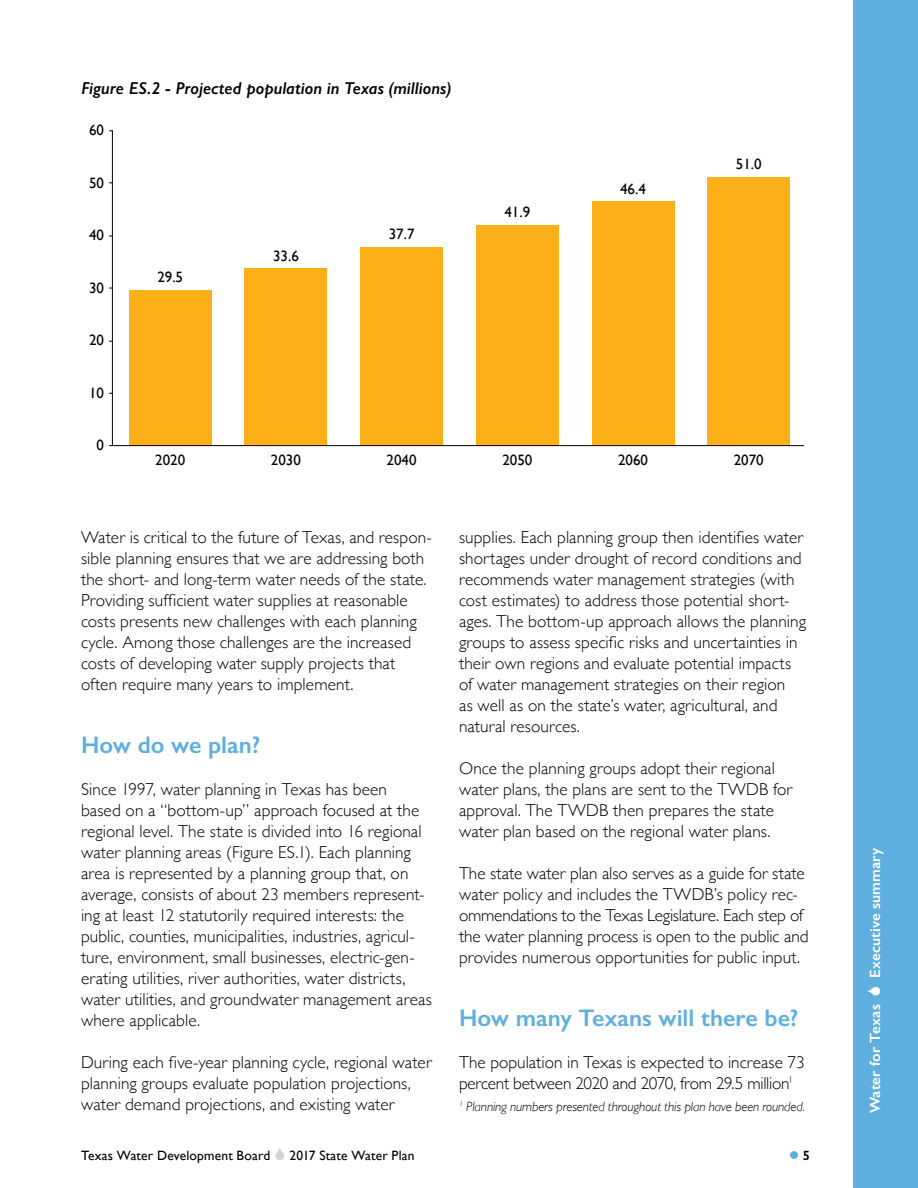
<style>
.page{position:relative;width:918px;height:1188px;background:#fff}
.page>*{position:absolute;margin:0;border:0;box-sizing:border-box;transform-origin:0 0}
.heading_2{font:600 24px "Gill Sans";color:#5eaee0}
.body{font:300 17.25px/21px "Gill Sans";letter-spacing:.005em;color:#000}
.chart_heading{font:italic 600 17.25px "Gill Sans";color:#000}
.t1{font:15px "Gill Sans";color:#000}
.t2{font:600 15px "Gill Sans";letter-spacing:.01em;color:#fff}
.caption__footnote{font:italic 300 13.5px "Gill Sans";letter-spacing:-.01em;color:#000}
.t3{font:13.5px "Gill Sans";letter-spacing:.015em;color:#000}
.t4{font:600 13.5px "Gill Sans";color:#000}
.s1{color:#5eaee0}
</style>
<div class="page">
<div style="left:853px;top:0;width:65px;height:1188px;background:#5eaee0"></div>
<svg style="left:109px;top:130px;width:695px;height:316px"></svg>
<p class="chart_heading" style="left:81px;top:77px;width:372px">Figure ES.2 - Projected population in Texas (millions)</p>
<p class="t1" style="left:89px;top:121px;width:17px">60</p>
<p class="t1" style="left:89px;top:174px;width:17px">50</p>
<p class="t1" style="left:89px;top:226px;width:17px">40</p>
<p class="t1" style="left:89px;top:279px;width:17px">30</p>
<p class="t1" style="left:89px;top:331px;width:17px">20</p>
<p class="t1" style="left:89px;top:384px;width:17px">10</p>
<p class="t1" style="left:97px;top:436px;width:9px">0</p>
<p class="t1" style="left:157px;top:268px;width:27px">29.5</p>
<p class="t1" style="left:273px;top:247px;width:27px">33.6</p>
<p class="t1" style="left:389px;top:225px;width:27px">37.7</p>
<p class="t1" style="left:504px;top:203px;width:27px">41.9</p>
<p class="t1" style="left:620px;top:180px;width:27px">46.4</p>
<p class="t1" style="left:736px;top:155px;width:27px">51.0</p>
<p class="t1" style="left:155px;top:452px;width:31px">2020</p>
<p class="t1" style="left:271px;top:452px;width:31px">2030</p>
<p class="t1" style="left:387px;top:452px;width:31px">2040</p>
<p class="t1" style="left:502px;top:452px;width:31px">2050</p>
<p class="t1" style="left:618px;top:452px;width:31px">2060</p>
<p class="t1" style="left:734px;top:452px;width:31px">2070</p>
<p class="body" style="left:81px;top:526px;width:353px">Water is critical to the future of Texas, and respon&shy;sible planning ensures that we are addressing both the short- and long-term water needs of the state.<br>Providing sufficient water supplies at reasonable costs presents new challenges with each planning cycle. Among those challenges are the increased costs of developing water supply projects that often require many years to implement.</p>
<h2 class="heading_2" style="left:81px;top:730px;width:181px">How do we plan?</h2>
<p class="body" style="left:81px;top:778px;width:353px">Since 1997, water planning in Texas has been<br>based on a “bottom-up” approach focused at the regional level. The state is divided into 16 regional water planning areas (Figure ES.1). Each planning area is represented by a planning group that, on average, consists of about 23 members represent&shy;ing at least 12 statutorily required interests: the public, counties, municipalities, industries, agricul&shy;ture, environment, small businesses, electric-gen&shy;erating utilities, river authorities, water districts, water utilities, and groundwater management areas where applicable.</p>
<p class="body" style="left:81px;top:1051px;width:352px">During each five-year planning cycle, regional water planning groups evaluate population projections, water demand projections, and existing water</p>
<p class="body" style="left:459px;top:526px;width:349px">supplies. Each planning group then identifies water shortages under drought of record conditions and recommends water management strategies (with cost estimates) to address those potential short&shy;ages. The bottom-up approach allows the planning groups to assess specific risks and uncertainties in their own regions and evaluate potential impacts of water management strategies on their region<br>as well as on the state’s water, agricultural, and natural resources.</p>
<p class="body" style="left:459px;top:757px;width:335px">Once the planning groups adopt their regional water plans, the plans are sent to the TWDB for approval. The TWDB then prepares the state water plan based on the regional water plans.</p>
<p class="body" style="left:459px;top:862px;width:351px">The state water plan also serves as a guide for state water policy and includes the TWDB’s policy rec&shy;ommendations to the Texas Legislature. Each step of the water planning process is open to the public and provides numerous opportunities for public input.</p>
<h2 class="heading_2" style="left:459px;top:1003px;width:341px">How many Texans will there be?</h2>
<p class="body" style="left:459px;top:1051px;width:347px">The population in Texas is expected to increase 73 percent between 2020 and 2070, from 29.5 million<sup>1</sup></p>
<p class="caption__footnote" style="left:459px;top:1099px;width:348px"><sup>1</sup> Planning numbers presented throughout this plan have been rounded.</p>
<p class="t3" style="left:81px;top:1147px;width:191px">Texas Water Development Board</p>
<p class="t3" style="left:290px;top:1147px;width:127px">2017 State Water Plan</p>
<p class="t4" style="left:789px;top:1147px;width:22px"><span class="s1">●</span> 5</p>
<p class="t2" style="left:866px;top:978px;width:132px;rotate:-90deg">Executive summary</p>
<p class="t2" style="left:866px;top:1113px;width:111px;rotate:-90deg">Water for Texas</p>
</div>
